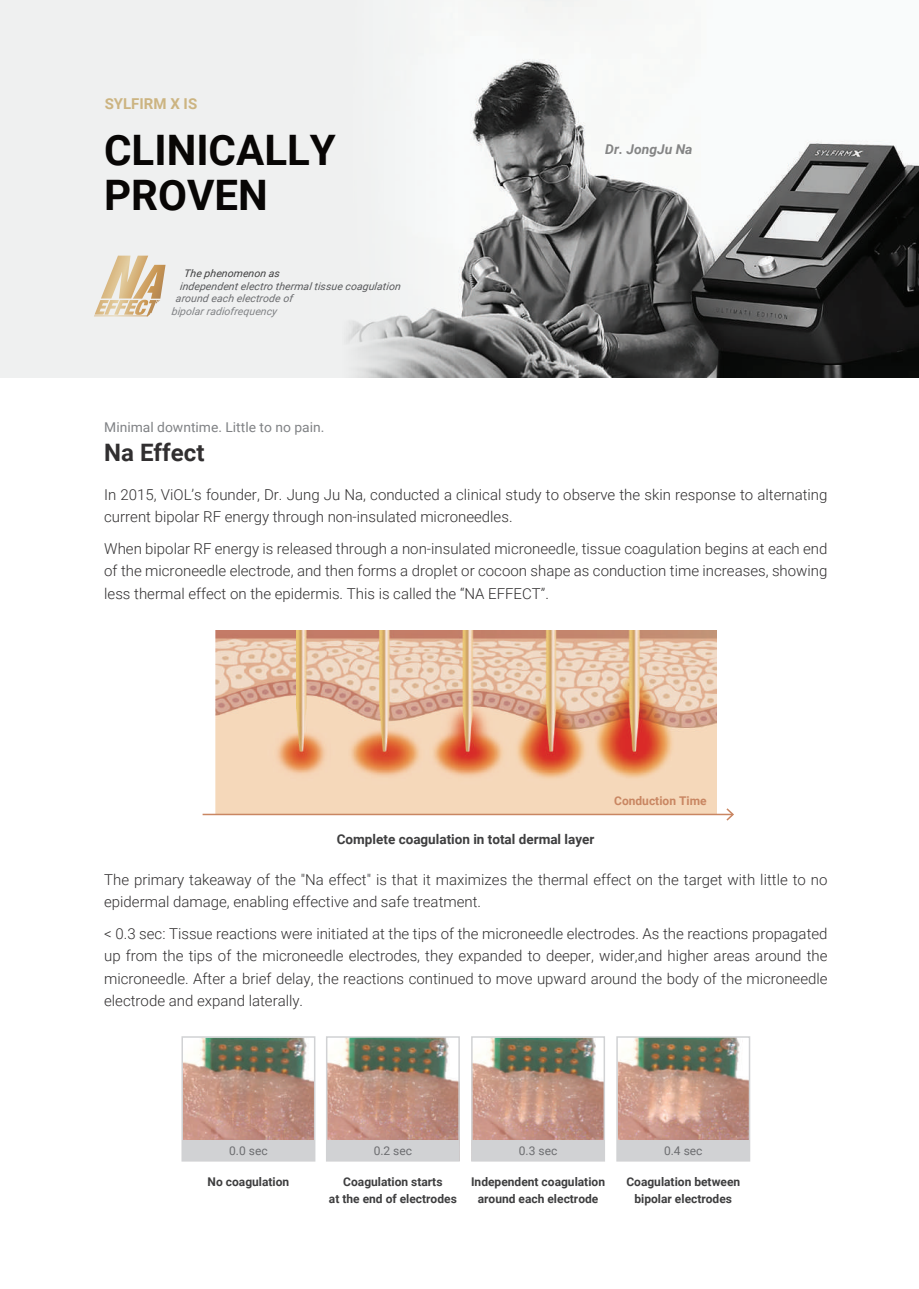
<style>
.page{position:relative;width:919px;height:1289px;background:#fff}
.page>*{position:absolute;margin:0;border:0;box-sizing:border-box;transform-origin:0 0}
.t1{font:700 42px/45px "Roboto";color:#080605}
.t2{font:700 24px "Roboto";color:#312f30}
.t3{font:300 15px/22.5px "Roboto";color:#312f30}
.t4{font:700 15px "Roboto";color:#ccb481}
.t5{font:700 13.5px "Roboto";color:#3e3e3f}
.t6{font:13.5px "Roboto";color:#808285}
.t7{font:italic 700 13.5px "Roboto";color:#3e3e3f}
.t8{font:700 12px/16.5px "Roboto";color:#3e3e3f;text-align:center}
.t9{font:12px "Roboto";color:#6c6d70}
.t10{font:700 12px "Roboto";color:#c98662}
.t11{font:italic 10.35px "Roboto";color:#57585a}
.t12{font:italic 10.35px "Roboto";color:#6c6d70}
.t13{font:italic 10.35px "Roboto";color:#808285}
.t14{font:italic 10.35px "Roboto";color:#3e3e3f}
</style>
<div class="page">
<img style="left:454px;top:0;width:464px;height:377px">
<div style="left:0;top:0;width:454px;height:377px;background:#eff0f0"></div>
<img style="left:216px;top:631px;width:500px;height:182px">
<img style="left:184px;top:1039px;width:128px;height:101px">
<div style="left:181px;top:1036px;width:134px;height:125px;border:2px solid #d1d2d4"></div>
<img style="left:329px;top:1039px;width:128px;height:101px">
<div style="left:326px;top:1036px;width:134px;height:125px;border:2px solid #d1d2d4"></div>
<img style="left:474px;top:1039px;width:128px;height:101px">
<div style="left:471px;top:1036px;width:134px;height:125px;border:2px solid #d1d2d4"></div>
<img style="left:619px;top:1039px;width:128px;height:101px">
<div style="left:616px;top:1036px;width:134px;height:125px;border:2px solid #d1d2d4"></div>
<svg style="left:95px;top:256px;width:70px;height:60px"></svg>
<svg style="left:94px;top:315px;width:54px;height:1px"></svg>
<div style="left:182px;top:1140px;width:132px;height:20px;background:#d1d2d4"></div>
<div style="left:326px;top:1140px;width:133px;height:20px;background:#d1d2d4"></div>
<div style="left:472px;top:1140px;width:132px;height:20px;background:#d1d2d4"></div>
<div style="left:617px;top:1140px;width:132px;height:20px;background:#d1d2d4"></div>
<hr style="left:202px;top:813px;width:530px;height:2px;background:#c98662">
<svg style="left:726px;top:808px;width:8px;height:12px"></svg>
<p class="t4" style="left:105px;top:93px;width:94px">SYLFIRM X IS</p>
<h1 class="t1" style="left:104px;top:126px;width:233px">CLINICALLY<br>PROVEN</h1>
<p class="t14" style="left:184px;top:266px;width:99px">The phenomenon as</p>
<p class="t11" style="left:180px;top:279px;width:224px">indep endent electro thermal tissue coagulation</p>
<p class="t12" style="left:175px;top:291px;width:119px">around each electrode of</p>
<p class="t13" style="left:171px;top:304px;width:107px">bip olar radiofrequency</p>
<p class="t6" style="left:104px;top:417px;width:222px">Minimal downtime. Little to no pain.</p>
<h2 class="t2" style="left:104px;top:435px;width:102px">Na Effect</h2>
<p class="t7" style="left:605px;top:140px;width:89px">Dr. JongJu Na</p>
<p class="t3" style="left:104px;top:482px;width:724px">In 2015, ViOL’s founder, Dr. Jung Ju Na, conducted a clinical study to observe the skin response to alternating current bipolar RF energy through non-insulated microneedles.</p>
<p class="t3" style="left:104px;top:536px;width:724px;text-align:justify">When bipolar RF energy is released through a non-insulated microneedle, tissue coagulation begins at each end of the microneedle electrode, and then forms a droplet or cocoon shape as conduction time increases, showing less thermal effect on the epidermis. This is called the “NA EFFECT”.</p>
<p class="t5" style="left:337px;top:829px;width:259px">Complete coagulation in total dermal layer</p>
<p class="t10" style="left:614px;top:792px;width:94px">Conduction Time</p>
<p class="t3" style="left:104px;top:867px;width:724px">The primary takeaway of the "Na effect" is that it maximizes the thermal effect on the target with little to no epidermal damage, enabling effective and safe treatment.</p>
<p class="t3" style="left:104px;top:921px;width:725px;text-align:justify">&lt; 0.3 sec: Tissue reactions were initiated at the tips of the microneedle electrodes. As the reactions propagated up from the tips of the microneedle electrodes, they expanded to deeper, wider,and higher areas around the microneedle. After a brief delay, the reactions continued to move upward around the body of the microneedle electrode and expand laterally.</p>
<p class="t9" style="left:229px;top:1142px;width:40px">0.0 sec</p>
<p class="t9" style="left:373px;top:1142px;width:40px">0.2 sec</p>
<p class="t9" style="left:519px;top:1142px;width:40px">0.3 sec</p>
<p class="t9" style="left:664px;top:1142px;width:40px">0.4 sec</p>
<p class="t8" style="left:207px;top:1173px;width:83px">No coagulation</p>
<p class="t8" style="left:329px;top:1173px;width:129px">Coagulation starts<br>at the end of electrodes</p>
<p class="t8" style="left:471px;top:1173px;width:135px">Independent coagulation around each electrode</p>
<p class="t8" style="left:626px;top:1173px;width:115px">Coagulation between bipolar electrodes</p>
</div>
